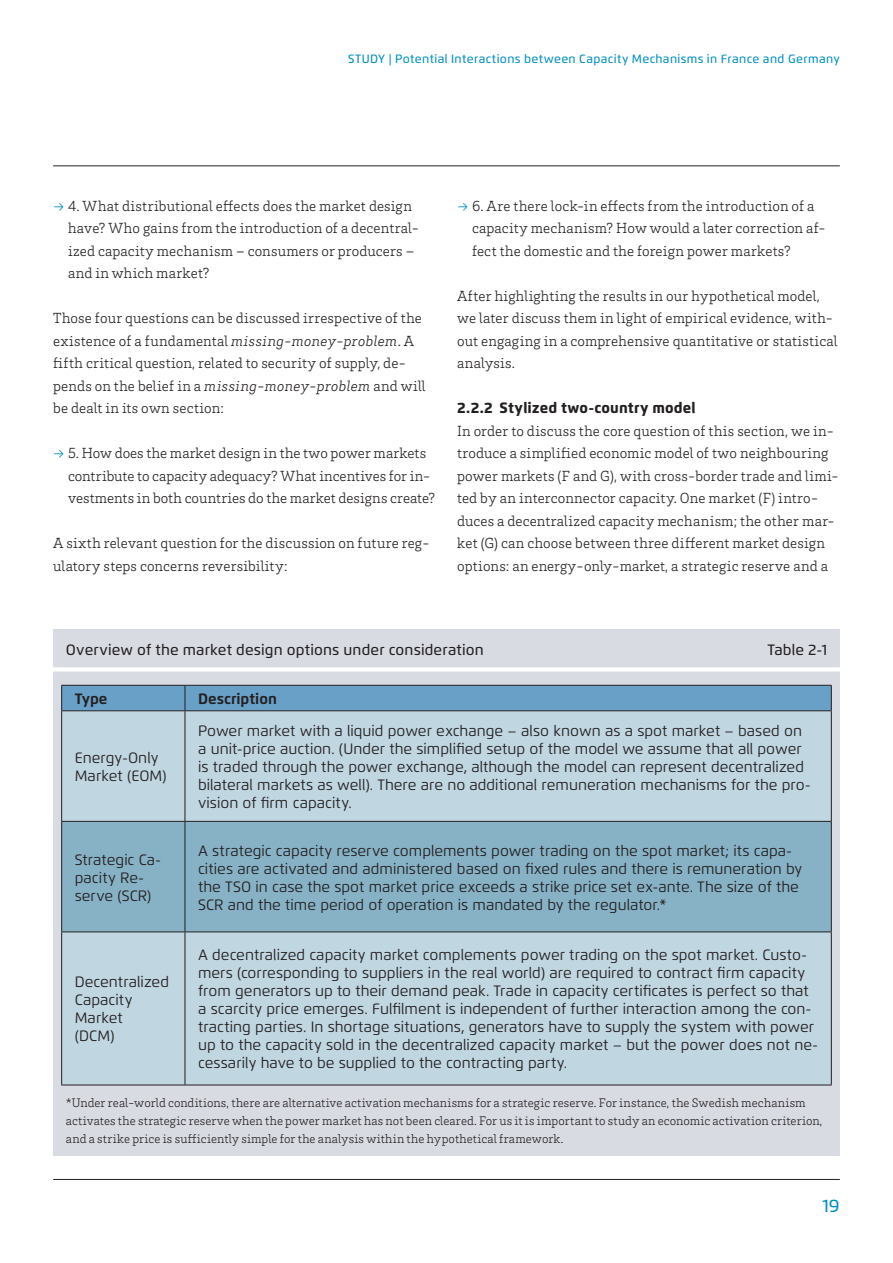
<style>
.page{position:relative;width:893px;height:1263px;background:#fff}
.page>*{position:absolute;margin:0;border:0;box-sizing:border-box;transform-origin:0 0}
.t1{font:500 18px "Flexo";color:#008fc0}
.t2{font:300 15px/22.5px "Brix Slab";letter-spacing:.01em;color:#231f20}
.t3{font:15px/18px "Flexo";color:#231f20}
.t4{font:500 15px "Flexo";letter-spacing:.01em;color:#231f20}
.t5{font:800 15px "Flexo";letter-spacing:.005em;color:#231f20}
.t6{font:700 15px "Flexo";color:#231f20}
.t7{font:300 12.75px/18px "Brix Slab";letter-spacing:.005em;color:#231f20}
.t8{font:500 12px "Flexo";letter-spacing:.03em;color:#008fc0}
.s1{color:#008fc0}
.s2{font-style:italic}
</style>
<div class="page">
<hr style="left:53px;top:166px;width:787px;height:1px;background:#231f20">
<hr style="left:53px;top:1179px;width:787px;height:1px;background:#231f20">
<div style="left:53px;top:630px;width:787px;height:526px;background:#d9dbe3"></div>
<hr style="left:49px;top:667px;width:795px;height:4px;background:#fff">
<div style="left:62px;top:711px;width:769px;height:373px;background:#c0d6e1"></div>
<div style="left:62px;top:822px;width:769px;height:109px;background:#87b2c6"></div>
<div style="left:61px;top:685px;width:771px;height:25px;background:#68a0c7"></div>
<hr style="left:61px;top:710px;width:124px;height:1px;background:#231f20">
<hr style="left:61px;top:711px;width:1px;height:110px;background:#231f20">
<hr style="left:185px;top:710px;width:647px;height:1px;background:#231f20">
<hr style="left:185px;top:711px;width:1px;height:110px;background:#231f20">
<hr style="left:831px;top:711px;width:1px;height:110px;background:#231f20">
<hr style="left:61px;top:821px;width:124px;height:1px;background:#231f20">
<hr style="left:61px;top:822px;width:1px;height:109px;background:#231f20">
<hr style="left:185px;top:821px;width:647px;height:1px;background:#231f20">
<hr style="left:185px;top:822px;width:1px;height:109px;background:#231f20">
<hr style="left:831px;top:822px;width:1px;height:109px;background:#231f20">
<hr style="left:61px;top:931px;width:124px;height:1px;background:#231f20">
<hr style="left:61px;top:932px;width:1px;height:152px;background:#231f20">
<hr style="left:185px;top:931px;width:647px;height:1px;background:#231f20">
<hr style="left:185px;top:932px;width:1px;height:152px;background:#231f20">
<hr style="left:831px;top:932px;width:1px;height:152px;background:#231f20">
<hr style="left:61px;top:1084px;width:124px;height:1px;background:#231f20">
<hr style="left:185px;top:1084px;width:647px;height:1px;background:#231f20">
<p class="t8" style="left:348px;top:51px;width:493px">STUDY | Potential Interactions between Capacity Mechanisms in France and Germany</p>
<p class="t2" style="left:68px;top:194px;width:353px;text-indent:-15px"><span class="s1">→</span> 4. What distributional effects does the market design have? Who gains from the introduction of a decentral&shy;ized capacity mechanism – consumers or producers – and in which market?</p>
<p class="t2" style="left:53px;top:306px;width:374px">Those four questions can be discussed irrespective of the existence of a fundamental <span class="s2">missing-money-problem</span>. A fifth critical question, related to security of supply, de&shy;pends on the belief in a <span class="s2">missing-money-problem</span> and will be dealt in its own section:</p>
<p class="t2" style="left:68px;top:441px;width:369px;text-indent:-15px"><span class="s1">→</span> 5. How does the market design in the two power markets contribute to capacity adequacy? What incentives for in&shy;vestments in both countries do the market designs create?</p>
<p class="t2" style="left:53px;top:531px;width:379px">A sixth relevant question for the discussion on future reg&shy;ulatory steps concerns reversibility:</p>
<p class="t2" style="left:472px;top:194px;width:356px;text-indent:-15px"><span class="s1">→</span> 6. Are there lock-in effects from the introduction of a capacity mechanism? How would a later correction af&shy;fect the domestic and the foreign power markets?</p>
<p class="t2" style="left:457px;top:284px;width:382px">After highlighting the results in our hypothetical model, we later discuss them in light of empirical evidence, with&shy;out engaging in a comprehensive quantitative or statistical analysis.</p>
<p class="t5" style="left:457px;top:399px;width:240px">2.2.2 Stylized two-country model</p>
<p class="t2" style="left:457px;top:419px;width:380px">In order to discuss the core question of this section, we in&shy;troduce a simplified economic model of two neighbouring power markets (F and G), with cross-border trade and limi&shy;ted by an interconnector capacity. One market (F) intro&shy;duces a decentralized capacity mechanism; the other mar&shy;ket (G) can choose between three different market design options: an energy-only-market, a strategic reserve and a</p>
<p class="t4" style="left:66px;top:640px;width:419px">Overview of the market design options under consideration</p>
<p class="t4" style="left:768px;top:640px;width:61px">Table 2-1</p>
<p class="t6" style="left:75px;top:689px;width:34px">Type</p>
<p class="t6" style="left:198px;top:689px;width:80px">Description</p>
<p class="t3" style="left:75px;top:749px;width:93px">Energy-Only<br>Market (EOM)</p>
<p class="t3" style="left:198px;top:722px;width:614px">Power market with a liquid power exchange – also known as a spot market – based on a unit-price auction. (Under the simplified setup of the model we assume that all power is traded through the power exchange, although the model can represent decentralized bilateral markets as well). There are no additional remuneration mechanisms for the pro&shy;vision of firm capacity.</p>
<p class="t3" style="left:75px;top:850px;width:88px">Strategic Ca&shy;pacity Re&shy;serve (SCR)</p>
<p class="t3" style="left:198px;top:841px;width:606px">A strategic capacity reserve complements power trading on the spot market; its capa&shy;cities are activated and administered based on fixed rules and there is remuneration by the TSO in case the spot market price exceeds a strike price set ex-ante. The size of the SCR and the time period of operation is mandated by the regulator.*</p>
<p class="t3" style="left:198px;top:946px;width:622px">A decentralized capacity market complements power trading on the spot market. Custo&shy;mers (corresponding to suppliers in the real world) are required to contract firm capacity from generators up to their demand peak. Trade in capacity certificates is perfect so that a scarcity price emerges. Fulfilment is independent of further interaction among the con&shy;tracting parties. In shortage situations, generators have to supply the system with power up to the capacity sold in the decentralized capacity market – but the power does not ne&shy;cessarily have to be supplied to the contracting party.</p>
<p class="t7" style="left:66px;top:1093px;width:758px">*Under real-world conditions, there are alternative activation mechanisms for a strategic reserve. For instance, the Swedish mechanism activates the strategic reserve when the power market has not been cleared. For us it is important to study an economic activation criterion, and a strike price is sufficiently simple for the analysis within the hypothetical framework.</p>
<p class="t3" style="left:75px;top:973px;width:96px">Decentralized<br>Capacity<br>Market<br>(DCM)</p>
<p class="t1" style="left:822px;top:1195px;width:19px">19</p>
</div>
